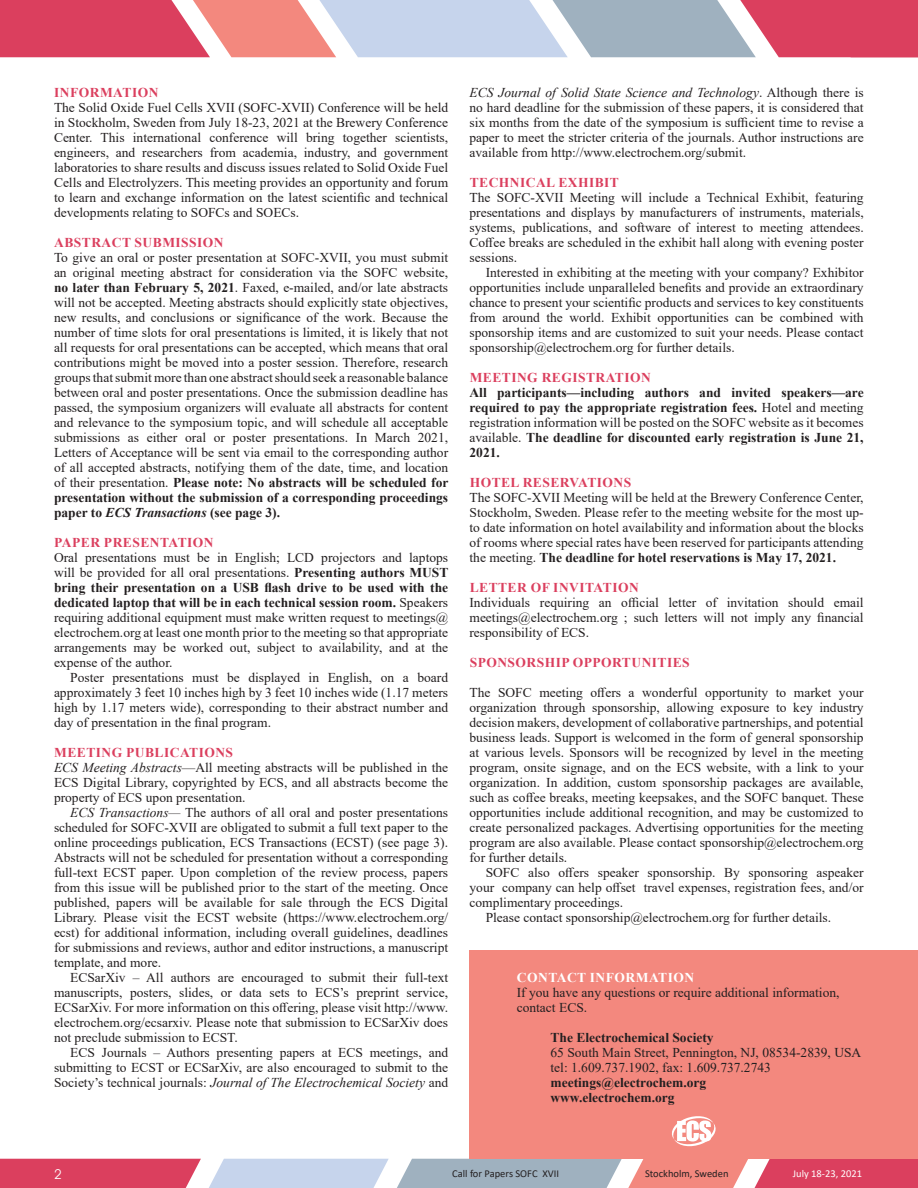
<style>
.page{position:relative;width:918px;height:1188px;background:#fff}
.page>*{position:absolute;margin:0;border:0;box-sizing:border-box;transform-origin:0 0}
.t1{font:13.5px/15px "Times New Roman";color:#231f20;text-align:justify}
.t2{font:700 13.5px/15px "Times New Roman";color:#231f20;text-align:justify}
.t3{font:700 13.5px "Times New Roman";letter-spacing:.035em;color:#db3f5e}
.t4{font:700 13.5px "Times New Roman";letter-spacing:.035em;color:#fff}
.t5{font:13.5px "Avant Garde IT Cby BT";color:#fff}
.t6{font:10.5px "Calibri";color:#231f20}
.t7{font:10.5px "Calibri";color:#fff}
.s1{font-weight:700}
.s2{font-weight:700;font-style:italic}
.s3{font-style:italic}
.s4{font-weight:400}
</style>
<div class="page">
<svg style="left:0;top:1159px;width:918px;height:29px;background:#cf8ea0"></svg>
<svg style="left:0;top:0;width:918px;height:57px;background:#d190a3"></svg>
<div style="left:470px;top:950px;width:448px;height:209px;background:#f3887e"></div>
<svg style="left:672px;top:1116px;width:44px;height:30px"></svg>
<hr style="left:917px;top:805px;width:1px;height:354px;background:#c6d4ec">
<p class="t3" style="left:54px;top:82px;width:106px">INFORMATION</p>
<p class="t1" style="left:54px;top:99px;width:396px">The Solid Oxide Fuel Cells XVII (SOFC-XVII) Conference will be held in Stockholm, Sweden from July 18-23, 2021 at the Brewery Conference Center. This international conference will bring together scientists, engineers, and researchers from academia, industry, and government laboratories to share results and discuss issues related to Solid Oxide Fuel Cells and Electrolyzers. This meeting provides an opportunity and forum to learn and exchange information on the latest scientific and technical developments relating to SOFCs and SOECs.</p>
<p class="t3" style="left:54px;top:232px;width:171px">ABSTRACT SUBMISSION</p>
<p class="t1" style="left:54px;top:249px;width:396px">To give an oral or poster presentation at SOFC-XVII, you must submit an original meeting abstract for consideration via the SOFC website, <span class="s1">no later than February 5, 2021</span>. Faxed, e-mailed, and/or late abstracts will not be accepted. Meeting abstracts should explicitly state objectives, new results, and conclusions or significance of the work. Because the number of time slots for oral presentations is limited, it is likely that not all requests for oral presentations can be accepted, which means that oral contributions might be moved into a poster session. Therefore, research groups that submit more than one abstract should seek a reasonable balance between oral and poster presentations. Once the submission deadline has passed, the symposium organizers will evaluate all abstracts for content and relevance to the symposium topic, and will schedule all acceptable submissions as either oral or poster presentations. In March 2021, Letters of Acceptance will be sent via email to the corresponding author of all accepted abstracts, notifying them of the date, time, and location of their presentation. <span class="s1">Please note: No abstracts will be scheduled for presentation without the submission of a corresponding proceedings paper to</span> <span class="s2">ECS Transactions</span> <span class="s1">(see page 3).</span></p>
<p class="t3" style="left:54px;top:532px;width:161px">PAPER PRESENTATION</p>
<p class="t1" style="left:54px;top:549px;width:396px">Oral presentations must be in English; LCD projectors and laptops will be provided for all oral presentations. <span class="s1">Presenting authors MUST bring their presentation on a USB flash drive to be used with the dedicated laptop that will be in each technical session room.</span> Speakers requiring additional equipment must make written request to meetings@ electrochem.org at least one month prior to the meeting so that appropriate arrangements may be worked out, subject to availability, and at the expense of the author.</p>
<p class="t1" style="left:54px;top:669px;width:396px;text-indent:16px">Poster presentations must be displayed in English, on a board approximately 3 feet 10 inches high by 3 feet 10 inches wide (1.17 meters high by 1.17 meters wide), corresponding to their abstract number and day of presentation in the final program.</p>
<p class="t3" style="left:54px;top:742px;width:180px">MEETING PUBLICATIONS</p>
<p class="t1" style="left:54px;top:759px;width:396px"><span class="s3">ECS Meeting Abstracts</span>—All meeting abstracts will be published in the ECS Digital Library, copyrighted by ECS, and all abstracts become the property of ECS upon presentation.</p>
<p class="t1" style="left:54px;top:804px;width:396px;text-indent:16px"><span class="s3">ECS Transactions—</span> The authors of all oral and poster presentations scheduled for SOFC-XVII are obligated to submit a full text paper to the online proceedings publication, ECS Transactions (ECST) (see page 3).<br>Abstracts will not be scheduled for presentation without a corresponding full-text ECST paper. Upon completion of the review process, papers from this issue will be published prior to the start of the meeting. Once published, papers will be available for sale through the ECS Digital Library. Please visit the ECST website (https://www.electrochem.org/ ecst) for additional information, including overall guidelines, deadlines for submissions and reviews, author and editor instructions, a manuscript template, and more.</p>
<p class="t1" style="left:54px;top:969px;width:396px;text-indent:16px">ECSarXiv – All authors are encouraged to submit their full-text manuscripts, posters, slides, or data sets to ECS’s preprint service, ECSarXiv. For more information on this offering, please visit http://www. electrochem.org/ecsarxiv. Please note that submission to ECSarXiv does not preclude submission to ECST.</p>
<p class="t1" style="left:54px;top:1044px;width:396px;text-indent:16px">ECS Journals – Authors presenting papers at ECS meetings, and submitting to ECST or ECSarXiv, are also encouraged to submit to the Society’s technical journals: <span class="s3">Journal of The Electrochemical Society</span> and</p>
<p class="t1" style="left:470px;top:84px;width:396px"><span class="s3">ECS Journal of Solid State Science and Technology</span>. Although there is no hard deadline for the submission of these papers, it is considered that six months from the date of the symposium is sufficient time to revise a paper to meet the stricter criteria of the journals. Author instructions are available from http://www.electrochem.org/submit.</p>
<p class="t3" style="left:470px;top:173px;width:151px">TECHNICAL EXHIBIT</p>
<p class="t1" style="left:470px;top:189px;width:396px">The SOFC-XVII Meeting will include a Technical Exhibit, featuring presentations and displays by manufacturers of instruments, materials, systems, publications, and software of interest to meeting attendees.<br>Coffee breaks are scheduled in the exhibit hall along with evening poster sessions.</p>
<p class="t1" style="left:470px;top:264px;width:396px;text-indent:16px">Interested in exhibiting at the meeting with your company? Exhibitor opportunities include unparalleled benefits and provide an extraordinary chance to present your scientific products and services to key constituents from around the world. Exhibit opportunities can be combined with sponsorship items and are customized to suit your needs. Please contact sponsorship@electrochem.org for further details.</p>
<p class="t3" style="left:470px;top:368px;width:183px">MEETING REGISTRATION</p>
<p class="t2" style="left:470px;top:384px;width:396px">All participants—including authors and invited speakers—are required to pay the appropriate registration fees. <span class="s4">Hotel and meeting registration information will be posted on the SOFC website as it becomes available.</span> The deadline for discounted early registration is June 21, 2021.</p>
<p class="t3" style="left:470px;top:473px;width:163px">HOTEL RESERVATIONS</p>
<p class="t1" style="left:470px;top:489px;width:396px">The SOFC-XVII Meeting will be held at the Brewery Conference Center, Stockholm, Sweden. Please refer to the meeting website for the most up&shy;to date information on hotel availability and information about the blocks of rooms where special rates have been reserved for participants attending the meeting. <span class="s1">The deadline for hotel reservations is May 17, 2021.</span></p>
<p class="t3" style="left:470px;top:578px;width:171px">LETTER OF INVITATION</p>
<p class="t1" style="left:470px;top:594px;width:396px">Individuals requiring an official letter of invitation should email meetings@electrochem.org ; such letters will not imply any financial responsibility of ECS.</p>
<p class="t3" style="left:470px;top:653px;width:222px">SPONSORSHIP OPPORTUNITIES</p>
<p class="t1" style="left:470px;top:684px;width:396px">The SOFC meeting offers a wonderful opportunity to market your organization through sponsorship, allowing exposure to key industry decision makers, development of collaborative partnerships, and potential business leads. Support is welcomed in the form of general sponsorship at various levels. Sponsors will be recognized by level in the meeting program, onsite signage, and on the ECS website, with a link to your organization. In addition, custom sponsorship packages are available, such as coffee breaks, meeting keepsakes, and the SOFC banquet. These opportunities include additional recognition, and may be customized to create personalized packages. Advertising opportunities for the meeting program are also available. Please contact sponsorship@electrochem.org for further details.</p>
<p class="t1" style="left:470px;top:864px;width:396px;text-indent:16px">SOFC also offers speaker sponsorship. By sponsoring aspeaker your company can help offset travel expenses, registration fees, and/or complimentary proceedings.</p>
<p class="t1" style="left:486px;top:909px;width:347px">Please contact sponsorship@electrochem.org for further details.</p>
<p class="t4" style="left:517px;top:968px;width:179px">CONTACT INFORMATION</p>
<p class="t1" style="left:517px;top:984px;width:324px">If you have any questions or require additional information, contact ECS.</p>
<p class="t2" style="left:550px;top:1029px;width:165px">The Electrochemical Society</p>
<p class="t1" style="left:550px;top:1044px;width:312px">65 South Main Street, Pennington, NJ, 08534-2839, USA</p>
<p class="t1" style="left:550px;top:1059px;width:222px">tel: 1.609.737.1902, fax: 1.609.737.2743</p>
<p class="t2" style="left:550px;top:1074px;width:157px">meetings@electrochem.org</p>
<p class="t2" style="left:550px;top:1089px;width:126px">www.electrochem.org</p>
<p class="t5" style="left:54px;top:1166px;width:9px">2</p>
<p class="t6" style="left:452px;top:1166px;width:108px">Call for Papers SOFC XVII</p>
<p class="t6" style="left:645px;top:1166px;width:85px">Stockholm, Sweden</p>
<p class="t7" style="left:793px;top:1166px;width:71px">July 18-23, 2021</p>
</div>
